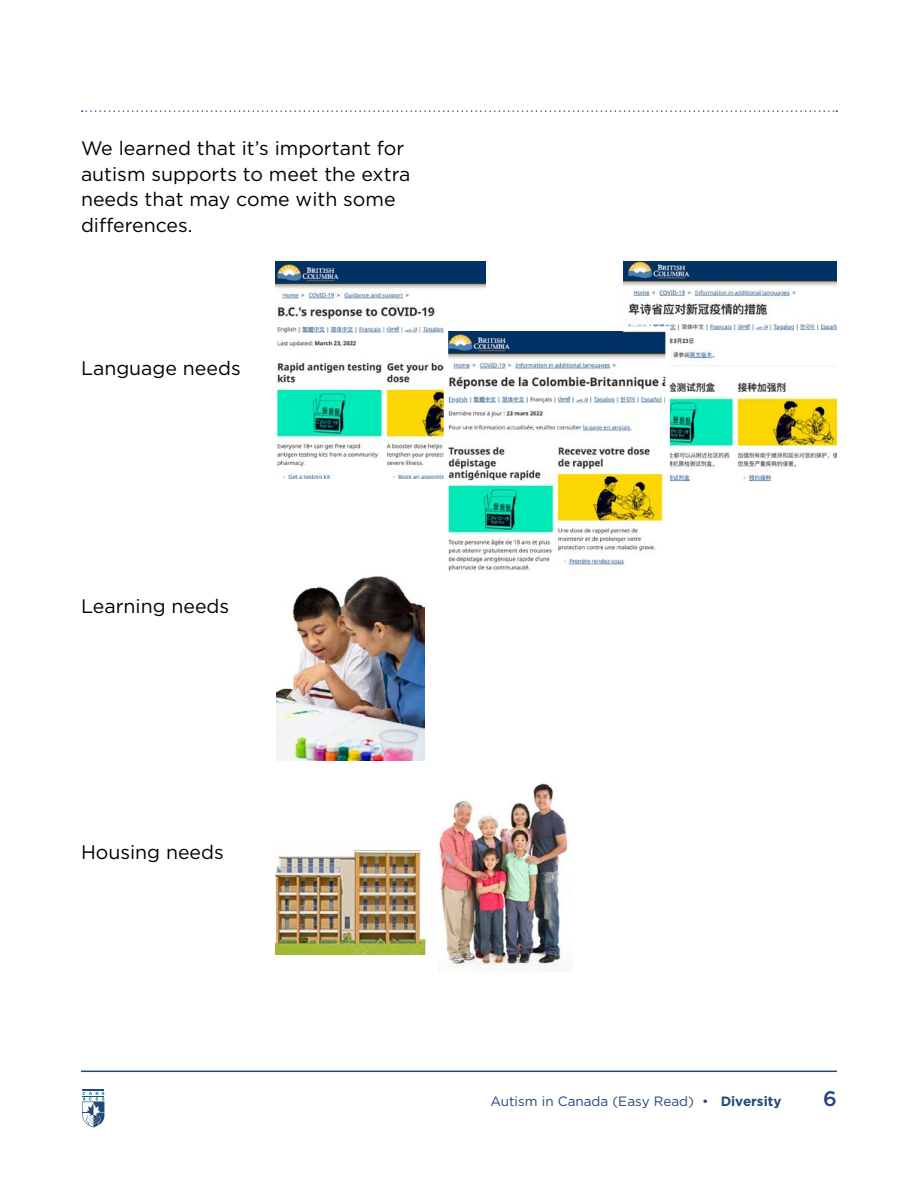
<style>
.page{position:relative;width:918px;height:1188px;background:#fff}
.page>*{position:absolute;margin:0;border:0;box-sizing:border-box;transform-origin:0 0}
.t1{font:500 21px "Gotham";color:#25477b}
.Para_indent_rule{font:19.5px/25.5px "Gotham";color:#000}
.list_diagram{font:19.5px "Gotham";color:#000}
.t2{font:13.5px "Gotham";color:#25477b}
.s1{font-weight:700}
</style>
<div class="page">
<hr style="left:81px;top:1071px;width:756px;height:1px;background:#25477b">
<svg style="left:83px;top:1091px;width:22px;height:37px"></svg>
<hr style="left:82px;top:1089px;width:22px;height:2px;background:#25477b">
<svg style="left:82px;top:1092px;width:22px;height:35px"></svg>
<svg style="left:82px;top:110px;width:755px;height:2px"></svg>
<img style="left:624px;top:261px;width:213px;height:221px">
<img style="left:275px;top:261px;width:210px;height:217px">
<svg style="left:441px;top:324px;width:231px;height:247px"></svg>
<img style="left:439px;top:783px;width:129px;height:188px">
<img style="left:276px;top:575px;width:148px;height:186px">
<img style="left:275px;top:850px;width:151px;height:105px">
<p class="Para_indent_rule" style="left:81px;top:135px;width:331px">We learned that it’s important for autism supports to meet the extra needs that may come with some differences.</p>
<p class="list_diagram" style="left:81px;top:355px;width:161px">Language needs</p>
<p class="list_diagram" style="left:81px;top:593px;width:150px">Learning needs</p>
<p class="list_diagram" style="left:81px;top:840px;width:144px">Housing needs</p>
<p class="t2" style="left:490px;top:1092px;width:293px">Autism in Canada (Easy Read) • <span class="s1">Diversity</span></p>
<p class="t1" style="left:823px;top:1085px;width:15px">6</p>
</div>
